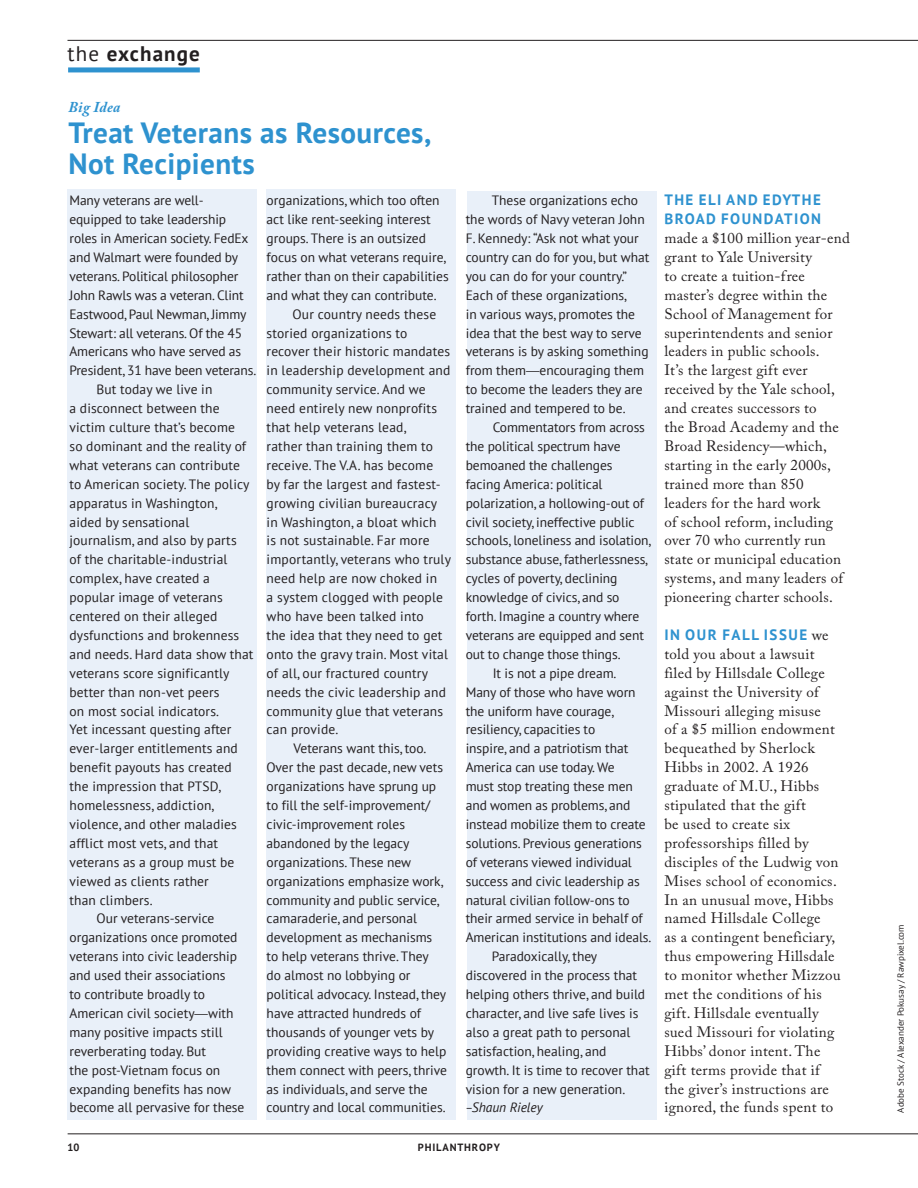
<style>
.page{position:relative;width:918px;height:1188px;background:#fff}
.page>*{position:absolute;margin:0;border:0;box-sizing:border-box;transform-origin:0 0}
.interview_name{font:700 29.25px/30.9px "PT Sans";letter-spacing:.015em;color:#2e92cf}
.t1{font:700 21px "PT Sans";letter-spacing:.055em;color:#231f20}
.rag_body{font:15px/18.9px "Adobe Caslon Pro";letter-spacing:.02em;color:#231f20}
.rag_body-2{font:italic 700 15px "Adobe Caslon Pro";letter-spacing:.02em;color:#2e92cf}
.sidebar{font:13.5px/18.9px "PT Sans";color:#231f20}
.t2{font:700 10.5px "PT Sans";letter-spacing:.08em;color:#231f20}
.t3{font:9px "PT Sans";color:#231f20}
.s1{font-weight:400}
.s2{font-family:"Adobe Caslon Pro"}
.s3{font-family:"Adobe Caslon Pro";font-style:italic;font-size:15px}
.s4{font-style:italic}
.s5{font-family:"PT Sans";font-weight:700;color:#2e92cf}
</style>
<div class="page">
<div style="left:68px;top:67px;width:132px;height:5px;background:#2e92cf"></div>
<div style="left:266px;top:189px;width:190px;height:930px;background:#e9f0f9"></div>
<div style="left:68px;top:189px;width:189px;height:930px;background:#e9f0f9"></div>
<div style="left:467px;top:191px;width:190px;height:928px;background:#e9f0f9"></div>
<hr style="left:68px;top:1134px;width:850px;height:1px;background:#231f20">
<hr style="left:68px;top:40px;width:850px;height:1px;background:#231f20">
<h2 class="t1" style="left:68px;top:40px;width:134px"><span class="s1">the</span> exchange</h2>
<p class="rag_body-2" style="left:68px;top:98px;width:53px">Big Idea</p>
<p class="interview_name" style="left:68px;top:116px;width:364px">Treat Veterans as Resources,<br>Not Recipients</p>
<p class="sidebar" style="left:70px;top:191px;width:188px">Many veterans are well&shy;equipped to take leadership roles in American society. FedEx and Walmart were founded by veterans. Political philosopher<br>John Rawls was a veteran. Clint<br>Eastwood, Paul Newman, Jimmy<br>Stewart: all veterans. Of the 45<br>Americans who have served as<br>President, 31 have been veterans.</p>
<p class="sidebar" style="left:70px;top:380px;width:185px;text-indent:27px">But today we live in<br>a disconnect between the victim culture that’s become<br>so dominant and the reality of what veterans can contribute to American society. The policy apparatus in Washington,<br>aided by sensational journalism, and also by parts<br>of the charitable-industrial complex, have created a popular image of veterans centered on their alleged dysfunctions and brokenness and needs. Hard data show that veterans score significantly better than non-vet peers<br>on most social indicators.<br>Yet incessant questing after ever-larger entitlements and benefit payouts has created the impression that PTSD, homelessness, addiction, violence, and other maladies afflict most vets, and that veterans as a group must be viewed as clients rather<br>than climbers.</p>
<p class="sidebar" style="left:70px;top:909px;width:176px;text-indent:27px">Our veterans-service organizations once promoted veterans into civic leadership and used their associations<br>to contribute broadly to<br>American civil society<span class="s2">—</span>with many positive impacts still reverberating today. But<br>the post-Vietnam focus on expanding benefits has now become all pervasive for these</p>
<p class="sidebar" style="left:267px;top:191px;width:184px">organizations, which too often act like rent-seeking interest groups. There is an outsized focus on what veterans require, rather than on their capabilities and what they can contribute.</p>
<p class="sidebar" style="left:267px;top:304px;width:186px;text-indent:26px">Our country needs these storied organizations to recover their historic mandates in leadership development and community service. And we need entirely new nonprofits that help veterans lead,<br>rather than training them to receive. The V.A. has become<br>by far the largest and fastest&shy;growing civilian bureaucracy in Washington, a bloat which<br>is not sustainable. Far more importantly, veterans who truly need help are now choked in<br>a system clogged with people who have been talked into<br>the idea that they need to get onto the gravy train. Most vital of all, our fractured country needs the civic leadership and community glue that veterans can provide.</p>
<p class="sidebar" style="left:267px;top:739px;width:182px;text-indent:27px">Veterans want this, too.<br>Over the past decade, new vets organizations have sprung up to fill the self-improvement/ civic-improvement roles abandoned by the legacy organizations. These new organizations emphasize work, community and public service, camaraderie, and personal development as mechanisms to help veterans thrive. They<br>do almost no lobbying or political advocacy. Instead, they have attracted hundreds of thousands of younger vets by providing creative ways to help them connect with peers, thrive as individuals, and serve the country and local communities.</p>
<p class="sidebar" style="left:466px;top:191px;width:185px;text-indent:26px">These organizations echo the words of Navy veteran John<br>F. Kennedy: “Ask not what your country can do for you, but what you can do for your country.”<br>Each of these organizations,<br>in various ways, promotes the idea that the best way to serve veterans is by asking something from them<span class="s2">—</span>encouraging them to become the leaders they are trained and tempered to be.</p>
<p class="sidebar" style="left:466px;top:417px;width:187px;text-indent:27px">Commentators from across the political spectrum have bemoaned the challenges<br>facing America: political polarization, a hollowing-out of civil society, ineffective public schools, loneliness and isolation, substance abuse, fatherlessness, cycles of poverty, declining knowledge of civics, and so forth. Imagine a country where veterans are equipped and sent out to change those things.</p>
<p class="sidebar" style="left:466px;top:663px;width:187px;text-indent:27px">It is not a pipe dream.<br>Many of those who have worn the uniform have courage, resiliency, capacities to<br>inspire, and a patriotism that<br>America can use today. We<br>must stop treating these men and women as problems, and instead mobilize them to create solutions. Previous generations of veterans viewed individual success and civic leadership as natural civilian follow-ons to their armed service in behalf of<br>American institutions and ideals.</p>
<p class="sidebar" style="left:466px;top:947px;width:185px;text-indent:26px">Paradoxically, they discovered in the process that helping others thrive, and build character, and live safe lives is also a great path to personal satisfaction, healing, and growth. It is time to recover that vision for a new generation. <span class="s3">-</span><span class="s4">Shaun Rieley</span></p>
<p class="t2" style="left:68px;top:1141px;width:13px">10</p>
<p class="t2" style="left:418px;top:1141px;width:84px">PHILANTHROPY</p>
<p class="rag_body" style="left:664px;top:191px;width:187px"><span class="s5">THE ELI AND EDYTHE<br>BROAD FOUNDATION </span>made a $100 million year-end grant to Yale University<br>to create a tuition-free master’s degree within the<br>School of Management for superintendents and senior leaders in public schools.<br>It’s the largest gift ever received by the Yale school, and creates successors to<br>the Broad Academy and the<br>Broad Residency—which, starting in the early 2000s, trained more than 850 leaders for the hard work<br>of school reform, including over 70 who currently run state or municipal education systems, and many leaders of pioneering charter schools.</p>
<p class="rag_body" style="left:664px;top:625px;width:178px"><span class="s5">IN OUR FALL ISSUE</span> we told you about a lawsuit filed by Hillsdale College against the University of<br>Missouri alleging misuse<br>of a $5 million endowment bequeathed by Sherlock<br>Hibbs in 2002. A 1926 graduate of M.U., Hibbs stipulated that the gift<br>be used to create six professorships filled by disciples of the Ludwig von<br>Mises school of economics.<br>In an unusual move, Hibbs named Hillsdale College<br>as a contingent beneficiary, thus empowering Hillsdale to monitor whether Mizzou met the conditions of his gift. Hillsdale eventually sued Missouri for violating<br>Hibbs’ donor intent. The gift terms provide that if the giver’s instructions are ignored, the funds spent to</p>
<p class="t3" style="left:895px;top:1113px;width:190px;rotate:-90deg">Adobe Stock / Alexander Pokusay / Rawpixel.com</p>
</div>
